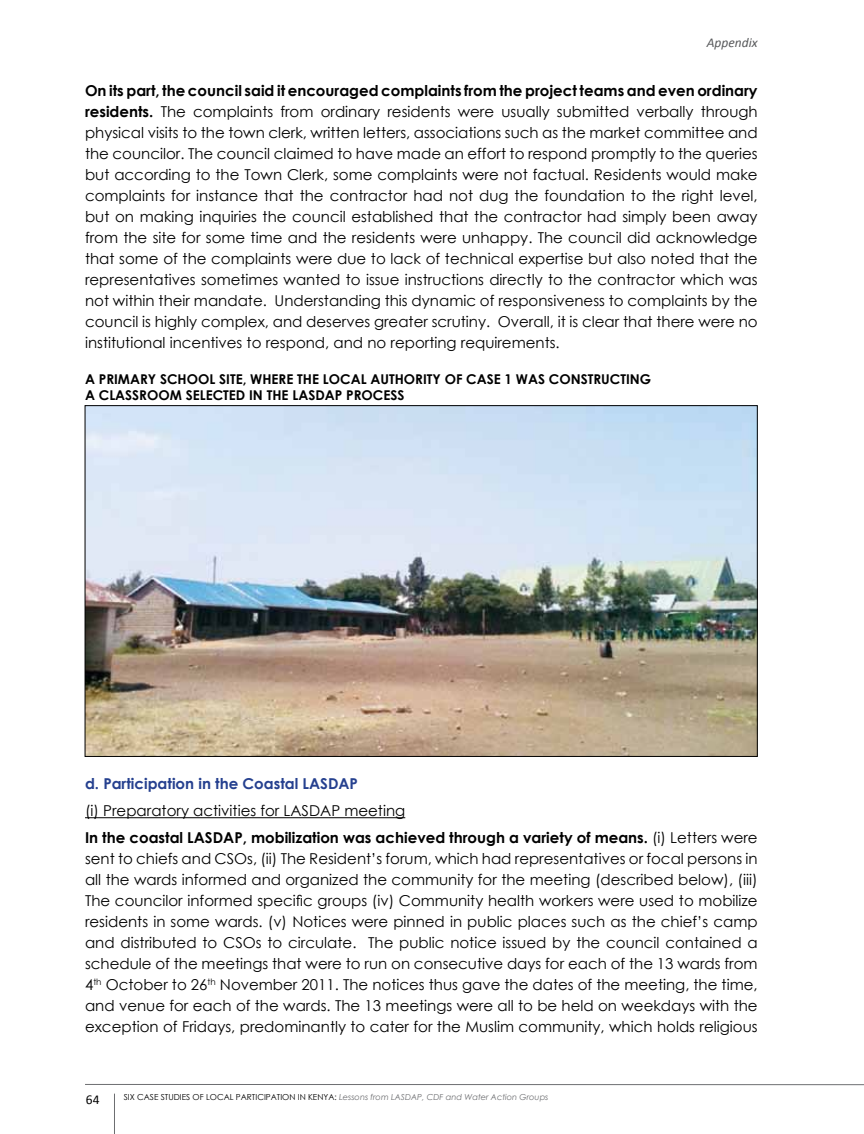
<style>
.page{position:relative;width:864px;height:1134px;background:#fff}
.page>*{position:absolute;margin:0;border:0;box-sizing:border-box;transform-origin:0 0}
.t1{font:15px/21px "Century Gothic";color:#000;text-align:justify}
.t2{font:700 15px/27px "Century Gothic";color:#000}
.t3{font:700 15px "Century Gothic";color:#25408f}
.t4{font:700 13.5px/16.2px "Century Gothic";color:#000}
.t5{font:italic 13.5px "Calibri";color:#58595b}
.t6{font:13.5px "Calibri";color:#000}
.t7{font:italic 8.25px "Century Gothic";color:#6d6e71}
.t8{font:8.25px "Century Gothic";color:#000}
.s1{font-weight:700}
.s2{font-weight:400}
.s3{font-style:normal;color:#000}
</style>
<div class="page">
<hr style="left:114px;top:1094px;width:1px;height:40px;background:#6d6e71">
<hr style="left:85px;top:1084px;width:779px;height:1px;background:#6d6e71">
<hr style="left:85px;top:817px;width:320px;height:1px;background:#000">
<img style="left:87px;top:407px;width:669px;height:348px">
<p class="t5" style="left:707px;top:34px;width:52px">Appendix</p>
<p class="t1" style="left:85px;top:80px;width:674px"><span class="s1">On its part, the council said it encouraged complaints from the project teams and even ordinary residents.</span> The complaints from ordinary residents were usually submitted verbally through physical visits to the town clerk, written letters, associations such as the market committee and the councilor. The council claimed to have made an effort to respond promptly to the queries but according to the Town Clerk, some complaints were not factual. Residents would make complaints for instance that the contractor had not dug the foundation to the right level, but on making inquiries the council established that the contractor had simply been away from the site for some time and the residents were unhappy. The council did acknowledge that some of the complaints were due to lack of technical expertise but also noted that the representatives sometimes wanted to issue instructions directly to the contractor which was not within their mandate. Understanding this dynamic of responsiveness to complaints by the council is highly complex, and deserves greater scrutiny. Overall, it is clear that there were no institutional incentives to respond, and no reporting requirements.</p>
<p class="t4" style="left:85px;top:370px;width:85px">A primary sch</p>
<p class="t4" style="left:85px;top:370px;width:565px;text-indent:102px">ool site, wh ere th e Local Authority of Case 1 was constructing a class room selected in th e LASDAP Process</p>
<p class="t3" style="left:85px;top:772px;width:274px">d. Participation in the Coastal LASDAP</p>
<p class="t2" style="left:85px;top:797px;width:674px"><span class="s2">(i) Preparatory activities for LASDAP meeting<br></span>In the coastal LASDAP, mobilization was achieved through a variety of means. <span class="s2">(i) Letters were</span></p>
<p class="t1" style="left:85px;top:848px;width:674px">sent to chiefs and CSOs, (ii) The Resident’s forum, which had representatives or focal persons in all the wards informed and organized the community for the meeting (described below), (iii)<br>The councilor informed specific groups (iv) Community health workers were used to mobilize residents in some wards. (v) Notices were pinned in public places such as the chief’s camp and distributed to CSOs to circulate. The public notice issued by the council contained a schedule of the meetings that were to run on consecutive days for each of the 13 wards from 4<sup>th</sup> October to 26<sup>th</sup> November 2011. The notices thus gave the dates of the meeting, the time, and venue for each of the wards. The 13 meetings were all to be held on weekdays with the exception of Fridays, predominantly to cater for the Muslim community, which holds religious</p>
<p class="t6" style="left:86px;top:1091px;width:15px">64</p>
<p class="t8" style="left:124px;top:1091px;width:26px">Six Case</p>
<p class="t8" style="left:161px;top:1091px;width:56px">Studies of Local</p>
<p class="t7" style="left:236px;top:1091px;width:314px"><span class="s3">Partic ipation in Ken ya:</span> Lessons from LASDAP, CDF and Water Action Groups</p>
</div>
